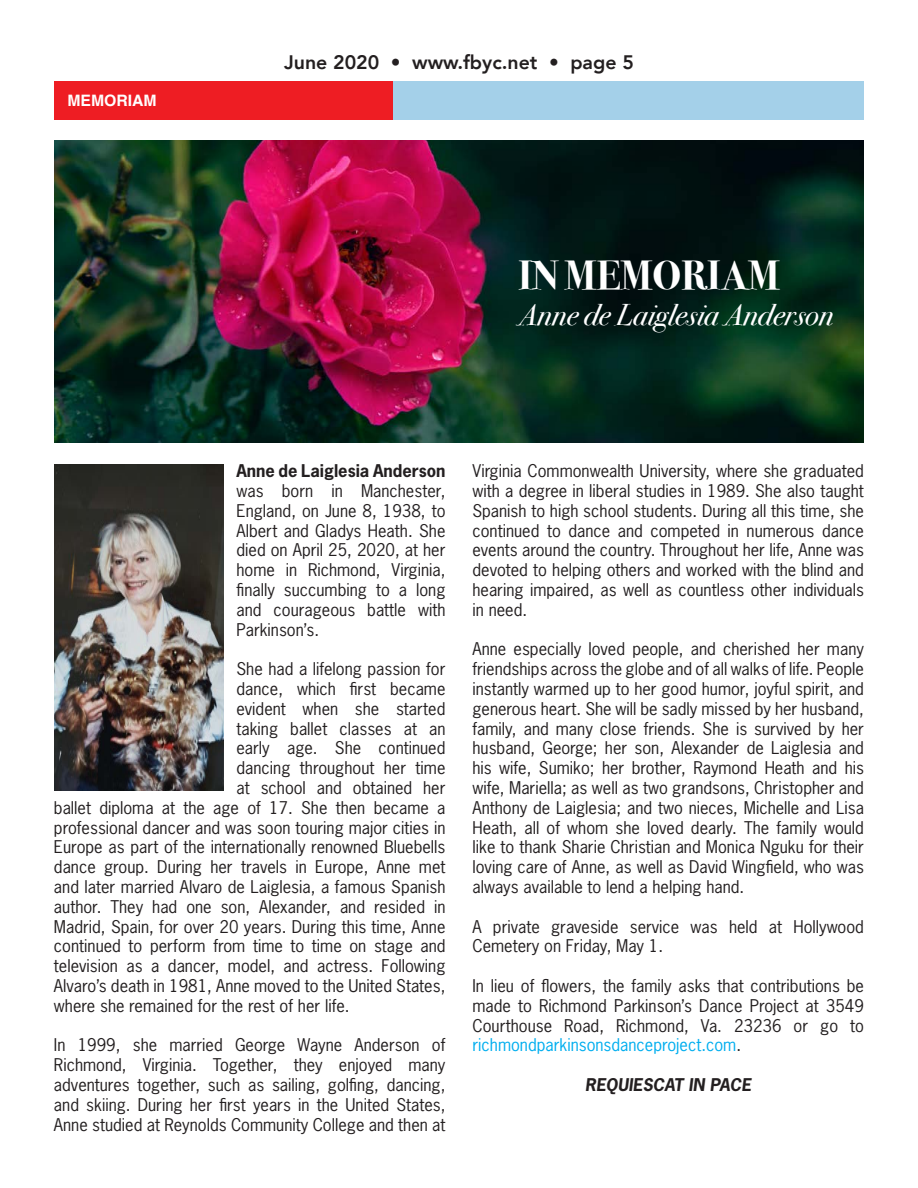
<style>
.page{position:relative;width:918px;height:1188px;background:#fff}
.page>*{position:absolute;margin:0;border:0;box-sizing:border-box;transform-origin:0 0}
.t1{font:700 40.5px "Bodoni Svty Two OSITCTT";color:#fff}
.t2{font:italic 30px "Bodoni Svty Two OSITCTT";color:#fff}
.t3{font:800 19.5px "Avenir";color:#231f20}
.t4{font:16.5px/19.8px "News Gothic Std";color:#231f20;text-align:justify}
.t5{font:italic 700 16.5px "News Gothic Std";color:#231f20}
.Arial-rev{font:700 15.75px "Helvetica";color:#fff}
.s1{font-weight:700}
.s2{color:#00aeef}
</style>
<div class="page">
<div style="left:392px;top:81px;width:472px;height:39px;background:#a4d0e9"></div>
<div style="left:54px;top:81px;width:338px;height:39px;background:#ee1d23"></div>
<img style="left:54px;top:140px;width:810px;height:303px">
<img style="left:54px;top:464px;width:169px;height:327px">
<p class="Arial-rev" style="left:68px;top:88px;width:91px">MEMORIAM</p>
<p class="t3" style="left:284px;top:47px;width:351px">June 2020 • www.fbyc.net • page 5</p>
<p class="t1" style="left:518px;top:252px;width:263px">IN MEMORIAM</p>
<p class="t2" style="left:518px;top:297px;width:317px">Anne de Laiglesia Anderson</p>
<p class="t4" style="left:237px;top:461px;width:211px"><span class="s1">Anne de Laiglesia Anderson </span>was born in Manchester, England, on June 8, 1938, to Albert and Gladys Heath. She died on April 25, 2020, at her home in Richmond, Virginia, finally succumbing to a long and courageous battle with Parkinson’s.</p>
<p class="t4" style="left:237px;top:659px;width:210px">She had a lifelong passion for</p>
<p class="t4" style="left:237px;top:679px;width:210px">dance, which first became</p>
<p class="t4" style="left:237px;top:699px;width:210px">evident when she started</p>
<p class="t4" style="left:237px;top:718px;width:210px">taking ballet classes at an</p>
<p class="t4" style="left:237px;top:738px;width:210px">early age. She continued</p>
<p class="t4" style="left:237px;top:758px;width:210px">dancing throughout her time</p>
<p class="t4" style="left:237px;top:778px;width:210px">at school and obtained her</p>
<p class="t4" style="left:54px;top:798px;width:393px">ballet diploma at the age of 17. She then became a</p>
<p class="t4" style="left:54px;top:817px;width:393px">professional dancer and was soon touring major cities in</p>
<p class="t4" style="left:54px;top:837px;width:393px">Europe as part of the internationally renowned Bluebells</p>
<p class="t4" style="left:54px;top:857px;width:393px">dance group. During her travels in Europe, Anne met</p>
<p class="t4" style="left:54px;top:877px;width:393px">and later married Alvaro de Laiglesia, a famous Spanish</p>
<p class="t4" style="left:54px;top:897px;width:393px">author. They had one son, Alexander, and resided in</p>
<p class="t4" style="left:54px;top:916px;width:393px">Madrid, Spain, for over 20 years. During this time, Anne</p>
<p class="t4" style="left:54px;top:936px;width:393px">continued to perform from time to time on stage and</p>
<p class="t4" style="left:54px;top:956px;width:393px">television as a dancer, model, and actress. Following</p>
<p class="t4" style="left:54px;top:976px;width:393px">Alvaro’s death in 1981, Anne moved to the United States,</p>
<p class="t4" style="left:54px;top:996px;width:297px">where she remained for the rest of her life.</p>
<p class="t4" style="left:54px;top:1035px;width:393px">In 1999, she married George Wayne Anderson of Richmond, Virginia. Together, they enjoyed many adventures together, such as sailing, golfing, dancing, and skiing. During her first years in the United States, Anne studied at Reynolds Community College and then at</p>
<p class="t4" style="left:472px;top:461px;width:393px">Virginia Commonwealth University, where she graduated with a degree in liberal studies in 1989. She also taught Spanish to high school students. During all this time, she continued to dance and competed in numerous dance events around the country. Throughout her life, Anne was devoted to helping others and worked with the blind and hearing impaired, as well as countless other individuals in need.</p>
<p class="t4" style="left:472px;top:639px;width:393px">Anne especially loved people, and cherished her many friendships across the globe and of all walks of life. People instantly warmed up to her good humor, joyful spirit, and generous heart. She will be sadly missed by her husband, family, and many close friends. She is survived by her husband, George; her son, Alexander de Laiglesia and his wife, Sumiko; her brother, Raymond Heath and his wife, Mariella; as well as two grandsons, Christopher and Anthony de Laiglesia; and two nieces, Michelle and Lisa Heath, all of whom she loved dearly. The family would like to thank Sharie Christian and Monica Nguku for their loving care of Anne, as well as David Wingfield, who was always available to lend a helping hand.</p>
<p class="t4" style="left:472px;top:916px;width:393px">A private graveside service was held at Hollywood<br>Cemetery on Friday, May 1.</p>
<p class="t4" style="left:472px;top:976px;width:393px">In lieu of flowers, the family asks that contributions be made to Richmond Parkinson’s Dance Project at 3549<br>Courthouse Road, Richmond, Va. 23236 or go to <span class="s2">richmondparkinsonsdanceproject.com</span>.</p>
<p class="t5" style="left:585px;top:1074px;width:168px">REQUIESCAT IN PACE</p>
</div>
